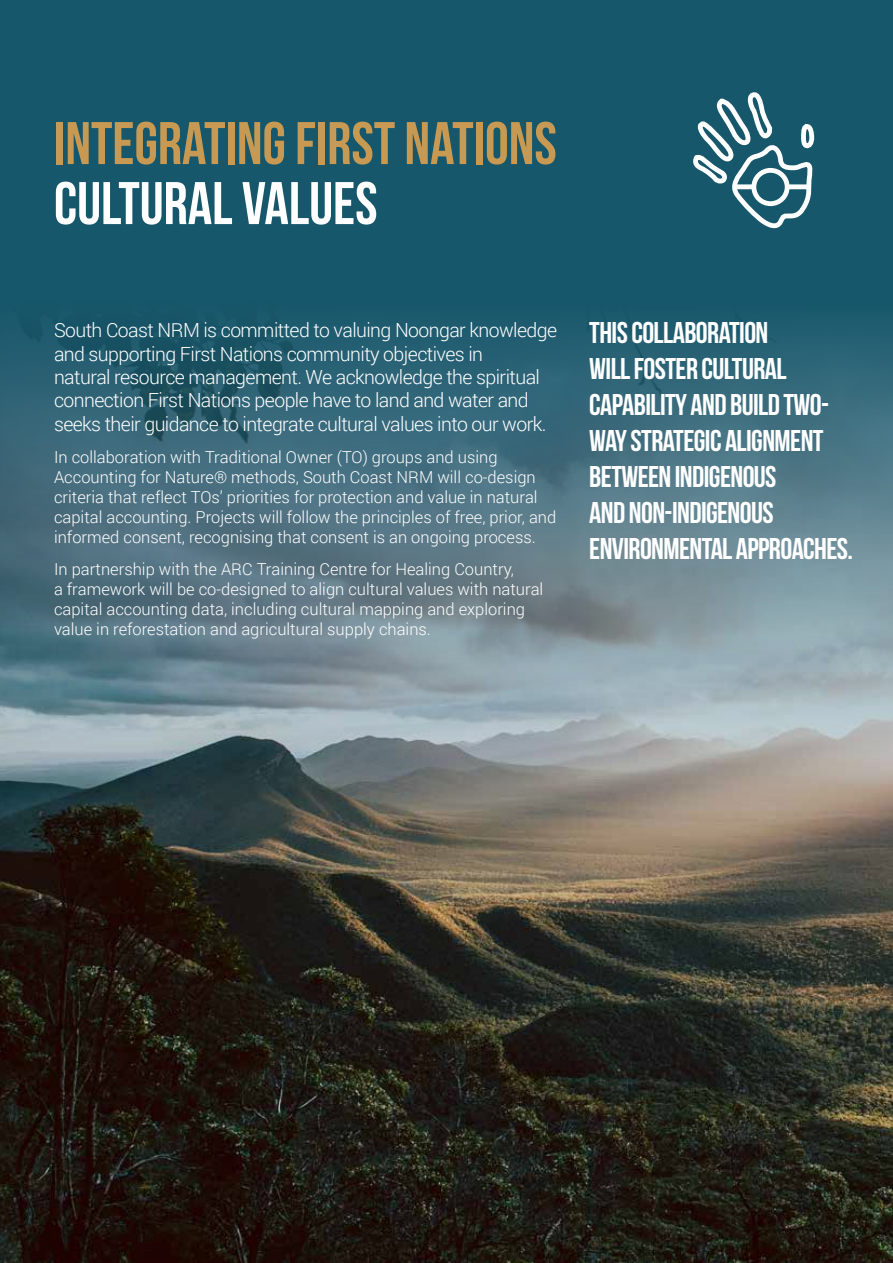
<style>
.page{position:relative;width:893px;height:1263px;background:#fff}
.page>*{position:absolute;margin:0;border:0;box-sizing:border-box;transform-origin:0 0}
.t1{font:60px "Bebas Neue";color:#c79952}
.t2{font:60px "Bebas Neue";color:#fff}
.t3{font:30px/36px "Bebas Neue";letter-spacing:-.02em;color:#fff}
.t4{font:300 19.5px/23.4px "Roboto";letter-spacing:-.03em;color:#fff}
.t5{font:300 16.5px/19.8px "Roboto";color:#fff}
</style>
<div class="page">
<img style="left:0;top:830px;width:893px;height:433px">
<div style="left:0;top:0;width:893px;height:300px;background:#17576b"></div>
<svg style="left:0;top:300px;width:893px;height:530px;background:#5c7b86"></svg>
<svg style="left:693px;top:93px;width:122px;height:136px"></svg>
<div style="left:751px;top:168px;width:39px;height:38px;border:5px solid #fff;border-radius:50%"></div>
<div style="left:733px;top:184px;width:19px;height:5px;background:#fff"></div>
<div style="left:788px;top:184px;width:21px;height:5px;background:#fff"></div>
<h1 class="t1" style="left:54px;top:110px;width:504px">INTEGRATING FIRST NATIONS</h1>
<h1 class="t2" style="left:54px;top:170px;width:325px">CULTURAL VALUES</h1>
<p class="t4" style="left:54px;top:318px;width:505px">South Coast NRM is committed to valuing Noongar knowledge and supporting First Nations community objectives in<br>natural resource management. We acknowledge the spiritual connection First Nations people have to land and water and seeks their guidance to integrate cultural values into our work.</p>
<p class="t5" style="left:54px;top:447px;width:504px">In collaboration with Traditional Owner (TO) groups and using Accounting for Nature® methods, South Coast NRM will co-design criteria that reflect TOs’ priorities for protection and value in natural capital accounting. Projects will follow the principles of free, prior, and informed consent, recognising that consent is an ongoing process.</p>
<p class="t5" style="left:54px;top:559px;width:491px">In partnership with the ARC Training Centre for Healing Country,<br>a framework will be co-designed to align cultural values with natural capital accounting data, including cultural mapping and exploring value in reforestation and agricultural supply chains.</p>
<h2 class="t3" style="left:589px;top:315px;width:265px">THIS COLLABORATION<br>WILL FOSTER CULTURAL<br>CAPABILITY AND BUILD TWO-<br>WAY STRATEGIC ALIGNMENT<br>BETWEEN INDIGENOUS<br>AND NON-INDIGENOUS<br>ENVIRONMENTAL APPROACHES.</h2>
</div>
